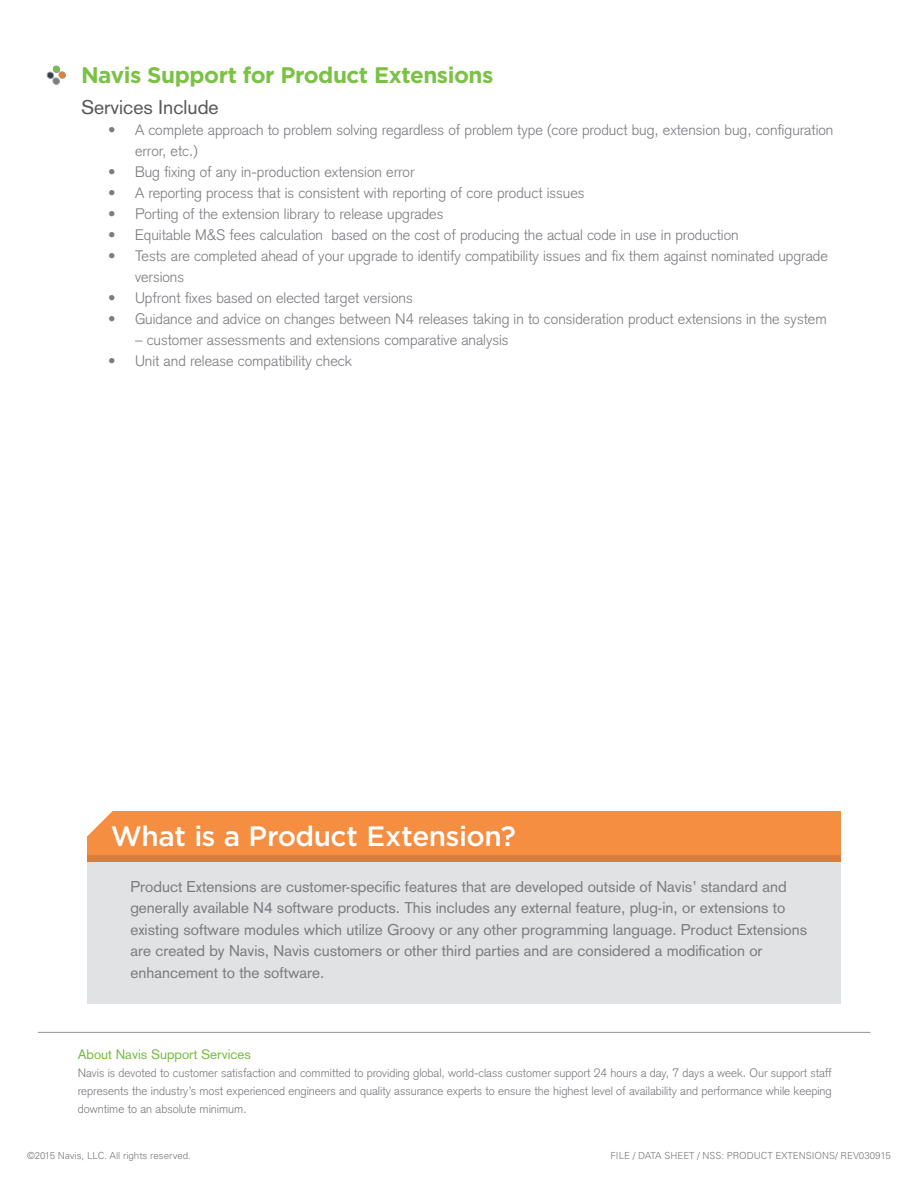
<style>
.page{position:relative;width:918px;height:1188px;background:#fff}
.page>*{position:absolute;margin:0;border:0;box-sizing:border-box;transform-origin:0 0}
.t1{font:500 28.05px "Gotham";letter-spacing:-.02em;color:#fff}
.t2{font:700 22.5px "Gotham";letter-spacing:-.02em;color:#7ac144}
.t3{font:19.5px "Akzidenz Grotesk";color:#58595b}
.t4{font:15.45px/21.5px "Akzidenz Grotesk";color:#7c7c81}
.t5{font:300 15px/21px "Akzidenz Grotesk";color:#7c7c81}
.t6{font:13.5px "Akzidenz Grotesk";color:#79bc43}
.t7{font:300 12px/18px "Akzidenz Grotesk";color:#7c7c81;text-align:justify}
.t8{font:300 9.75px "Univers LT Std";color:#77787b}
</style>
<div class="page">
<hr style="left:38px;top:1032px;width:832px;height:1px;background:#939598">
<svg style="left:46px;top:65px;width:20px;height:20px"></svg>
<div style="left:87px;top:855px;width:754px;height:149px;background:#e1e2e3"></div>
<div style="left:87px;top:811px;width:754px;height:51px;background:#f68e42"></div>
<svg style="left:87px;top:811px;width:26px;height:26px"></svg>
<h2 class="t2" style="left:81px;top:62px;width:414px">Navis Support for Product Extensions</h2>
<h3 class="t3" style="left:81px;top:95px;width:139px">Services Include</h3>
<p class="t5" style="left:135px;top:119px;width:700px;text-indent:-27px">• A complete approach to problem solving regardless of problem type (core product bug, extension bug, configuration error, etc.)</p>
<p class="t5" style="left:108px;top:161px;width:308px">• Bug fixing of any in-production extension error</p>
<p class="t5" style="left:108px;top:182px;width:478px">• A reporting process that is consistent with reporting of core product issues</p>
<p class="t5" style="left:108px;top:203px;width:337px">• Porting of the extension library to release upgrades</p>
<p class="t5" style="left:108px;top:224px;width:632px">• Equitable M&amp;S fees calculation based on the cost of producing the actual code in use in production</p>
<p class="t5" style="left:135px;top:245px;width:694px;text-indent:-27px">• Tests are completed ahead of your upgrade to identify compatibility issues and fix them against nominated upgrade versions</p>
<p class="t5" style="left:108px;top:287px;width:306px">• Upfront fixes based on elected target versions</p>
<p class="t5" style="left:108px;top:308px;width:720px">• Guidance and advice on changes between N4 releases taking in to consideration product extensions in the system</p>
<p class="t5" style="left:135px;top:329px;width:375px">– customer assessments and extensions comparative analysis</p>
<p class="t5" style="left:108px;top:350px;width:246px">• Unit and release compatibility check</p>
<h1 class="t1" style="left:111px;top:820px;width:407px">What is a Product Extension?</h1>
<p class="t4" style="left:130px;top:876px;width:678px">Product Extensions are customer-specific features that are developed outside of Navis’ standard and generally available N4 software products. This includes any external feature, plug-in, or extensions to existing software modules which utilize Groovy or any other programming language. Product Extensions are created by Navis, Navis customers or other third parties and are considered a modification or enhancement to the software.</p>
<p class="t6" style="left:78px;top:1047px;width:175px">About Navis Support Services</p>
<p class="t7" style="left:78px;top:1064px;width:756px">Navis is devoted to customer satisfaction and committed to providing global, world-class customer support 24 hours a day, 7 days a week. Our support staff represents the industry’s most experienced engineers and quality assurance experts to ensure the highest level of availability and performance while keeping downtime to an absolute minimum.</p>
<p class="t8" style="left:27px;top:1150px;width:166px">©2015 Navis, LLC. All rights reserved.</p>
<p class="t8" style="left:611px;top:1150px;width:282px">FILE / DATA SHEET / NSS: PRODUCT EXTENSIONS/ REV030915</p>
</div>
